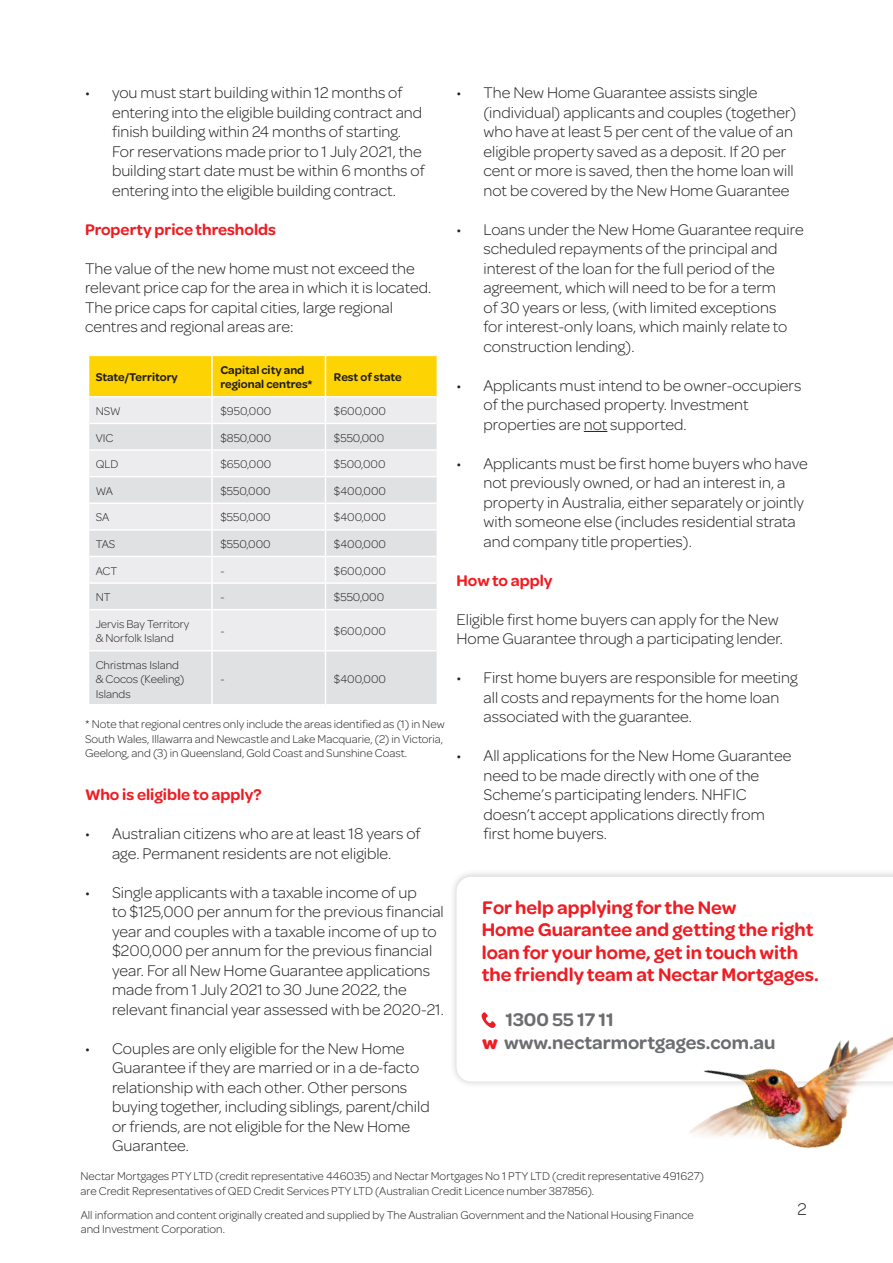
<style>
.page{position:relative;width:893px;height:1263px;background:#fff}
.page>*{position:absolute;margin:0;border:0;box-sizing:border-box;transform-origin:0 0}
.t1{font:600 19.5px/22.5px "Omnes";color:#ee1d23}
.t2{font:600 19.5px "Omnes";color:#6c6d70}
.t3{font:300 18px "Omnes";color:#231f20}
.t4{font:300 16.5px/19.5px "Omnes";color:#231f20}
.t5{font:600 16.5px "Omnes";color:#ee1d23}
.t6{font:300 12px/14.4px "Omnes";color:#231f20}
.t7{font:600 12px/14.4px "Omnes";color:#231f20}
.s1{font-weight:700;color:#ee1d23}
</style>
<div class="page">
<svg style="left:89px;top:610px;width:348px;height:94px;background:#e5e6e8"></svg>
<svg style="left:89px;top:356px;width:348px;height:253px;background:#ebe4c6"></svg>
<hr style="left:211px;top:610px;width:2px;height:40px;background:#fff">
<hr style="left:325px;top:610px;width:1px;height:40px;background:#fff">
<hr style="left:89px;top:650px;width:123px;height:1px;background:#fff">
<hr style="left:212px;top:650px;width:113px;height:1px;background:#fff">
<hr style="left:211px;top:651px;width:2px;height:53px;background:#fff">
<hr style="left:325px;top:650px;width:112px;height:1px;background:#fff">
<hr style="left:325px;top:651px;width:1px;height:53px;background:#fff">
<svg style="left:584px;top:431px;width:23px;height:1px"></svg>
<div style="left:449px;top:869px;width:444px;height:220px;background:#231f20;opacity:.25"></div>
<svg style="left:456px;top:877px;width:437px;height:204px"></svg>
<img style="left:642px;top:939px;width:251px;height:209px">
<svg style="left:481px;top:1012px;width:15px;height:17px"></svg>
<p class="t4" style="left:112px;top:83px;width:314px;text-indent:-27px">• you must start building within 12 months of entering into the eligible building contract and finish building within 24 months of starting.<br>For reservations made prior to 1 July 2021, the building start date must be within 6 months of entering into the eligible building contract.</p>
<p class="t5" style="left:85px;top:218px;width:192px">Property price thresholds</p>
<p class="t4" style="left:85px;top:258px;width:348px">The value of the new home must not exceed the relevant price cap for the area in which it is located.<br>The price caps for capital cities, large regional centres and regional areas are:</p>
<p class="t7" style="left:96px;top:369px;width:84px">State/Territory</p>
<p class="t7" style="left:220px;top:362px;width:94px">Capital city and regional centres*</p>
<p class="t7" style="left:334px;top:369px;width:69px">Rest of state</p>
<p class="t6" style="left:96px;top:403px;width:27px">NSW</p>
<p class="t6" style="left:220px;top:403px;width:52px">$950,000</p>
<p class="t6" style="left:334px;top:403px;width:54px">$600,000</p>
<p class="t6" style="left:96px;top:430px;width:19px">VIC</p>
<p class="t6" style="left:220px;top:430px;width:52px">$850,000</p>
<p class="t6" style="left:334px;top:430px;width:52px">$550,000</p>
<p class="t6" style="left:96px;top:457px;width:24px">QLD</p>
<p class="t6" style="left:220px;top:457px;width:52px">$650,000</p>
<p class="t6" style="left:334px;top:457px;width:53px">$500,000</p>
<p class="t6" style="left:96px;top:483px;width:19px">WA</p>
<p class="t6" style="left:220px;top:483px;width:52px">$550,000</p>
<p class="t6" style="left:334px;top:483px;width:54px">$400,000</p>
<p class="t6" style="left:96px;top:510px;width:15px">SA</p>
<p class="t6" style="left:220px;top:510px;width:52px">$550,000</p>
<p class="t6" style="left:334px;top:510px;width:54px">$400,000</p>
<p class="t6" style="left:96px;top:536px;width:21px">TAS</p>
<p class="t6" style="left:220px;top:536px;width:52px">$550,000</p>
<p class="t6" style="left:334px;top:536px;width:54px">$400,000</p>
<p class="t6" style="left:96px;top:563px;width:23px">ACT</p>
<p class="t6" style="left:220px;top:563px;width:6px">-</p>
<p class="t6" style="left:334px;top:563px;width:54px">$600,000</p>
<p class="t6" style="left:96px;top:590px;width:16px">NT</p>
<p class="t6" style="left:220px;top:590px;width:6px">-</p>
<p class="t6" style="left:334px;top:590px;width:52px">$550,000</p>
<p class="t6" style="left:96px;top:616px;width:95px">Jervis Bay Territory &amp; Norfolk Island</p>
<p class="t6" style="left:220px;top:623px;width:6px">-</p>
<p class="t6" style="left:334px;top:623px;width:54px">$600,000</p>
<p class="t6" style="left:96px;top:657px;width:90px">Christmas Island &amp; Cocos (Keeling)</p>
<p class="t6" style="left:96px;top:686px;width:37px">Islands</p>
<p class="t6" style="left:220px;top:672px;width:6px">-</p>
<p class="t6" style="left:334px;top:672px;width:54px">$400,000</p>
<p class="t6" style="left:85px;top:717px;width:361px;text-align:justify">* Note that regional centres only include the areas identified as (1) in New South Wales, Illawarra and Newcastle and Lake Macquarie, (2) in Victoria, Geelong, and (3) in Queensland, Gold Coast and Sunshine Coast.</p>
<p class="t5" style="left:85px;top:783px;width:178px">Who is eligible to apply?</p>
<p class="t4" style="left:85px;top:824px;width:337px;text-align:center">• Australian citizens who are at least 18 years of age. Permanent residents are not eligible.</p>
<p class="t4" style="left:112px;top:882px;width:333px;text-indent:-27px">• Single applicants with a taxable income of up<br>to $125,000 per annum for the previous financial year and couples with a taxable income of up to $200,000 per annum for the previous financial year. For all New Home Guarantee applications made from 1 July 2021 to 30 June 2022, the relevant financial year assessed with be 2020-21.</p>
<p class="t4" style="left:112px;top:1038px;width:319px;text-indent:-27px">• Couples are only eligible for the New Home Guarantee if they are married or in a de-facto relationship with each other. Other persons buying together, including siblings, parent/child or friends, are not eligible for the New Home Guarantee.</p>
<p class="t4" style="left:483px;top:83px;width:314px;text-indent:-27px">• The New Home Guarantee assists single (individual) applicants and couples (together) who have at least 5 per cent of the value of an eligible property saved as a deposit. If 20 per cent or more is saved, then the home loan will not be covered by the New Home Guarantee</p>
<p class="t4" style="left:483px;top:219px;width:322px;text-indent:-27px">• Loans under the New Home Guarantee require scheduled repayments of the principal and interest of the loan for the full period of the agreement, which will need to be for a term<br>of 30 years or less, (with limited exceptions<br>for interest-only loans, which mainly relate to construction lending).</p>
<p class="t4" style="left:483px;top:375px;width:319px;text-indent:-27px">• Applicants must intend to be owner-occupiers of the purchased property. Investment properties are not supported.</p>
<p class="t4" style="left:483px;top:453px;width:326px;text-indent:-27px">• Applicants must be first home buyers who have not previously owned, or had an interest in, a property in Australia, either separately or jointly with someone else (includes residential strata and company title properties).</p>
<p class="t5" style="left:456px;top:569px;width:98px">How to apply</p>
<p class="t4" style="left:456px;top:609px;width:324px">Eligible first home buyers can apply for the New</p>
<p class="t4" style="left:456px;top:629px;width:328px">Home Guarantee through a participating lender.</p>
<p class="t4" style="left:483px;top:668px;width:316px;text-indent:-27px">• First home buyers are responsible for meeting all costs and repayments for the home loan associated with the guarantee.</p>
<p class="t4" style="left:483px;top:746px;width:309px;text-indent:-27px">• All applications for the New Home Guarantee need to be made directly with one of the Scheme’s participating lenders. NHFIC doesn’t accept applications directly from first home buyers.</p>
<p class="t1" style="left:482px;top:895px;width:338px">For help applying for the New<br>Home Guarantee and getting the right loan for your home, get in touch with the friendly team at Nectar Mortgages.</p>
<p class="t2" style="left:505px;top:1006px;width:110px">1300 55 17 11</p>
<p class="t2" style="left:482px;top:1029px;width:295px"><span class="s1">w</span> www.nectarmortgages.com.au</p>
<p class="t6" style="left:81px;top:1169px;width:625px">Nectar Mortgages PTY LTD (credit representative 446035) and Nectar Mortgages No 1 PTY LTD (credit representative 491627) are Credit Representatives of QED Credit Services PTY LTD (Australian Credit Licence number 387856).</p>
<p class="t6" style="left:81px;top:1207px;width:614px">All information and content originally created and supplied by The Australian Government and the National Housing Finance</p>
<p class="t6" style="left:81px;top:1222px;width:146px">and Investment Corporation.</p>
<p class="t3" style="left:797px;top:1197px;width:11px">2</p>
</div>
